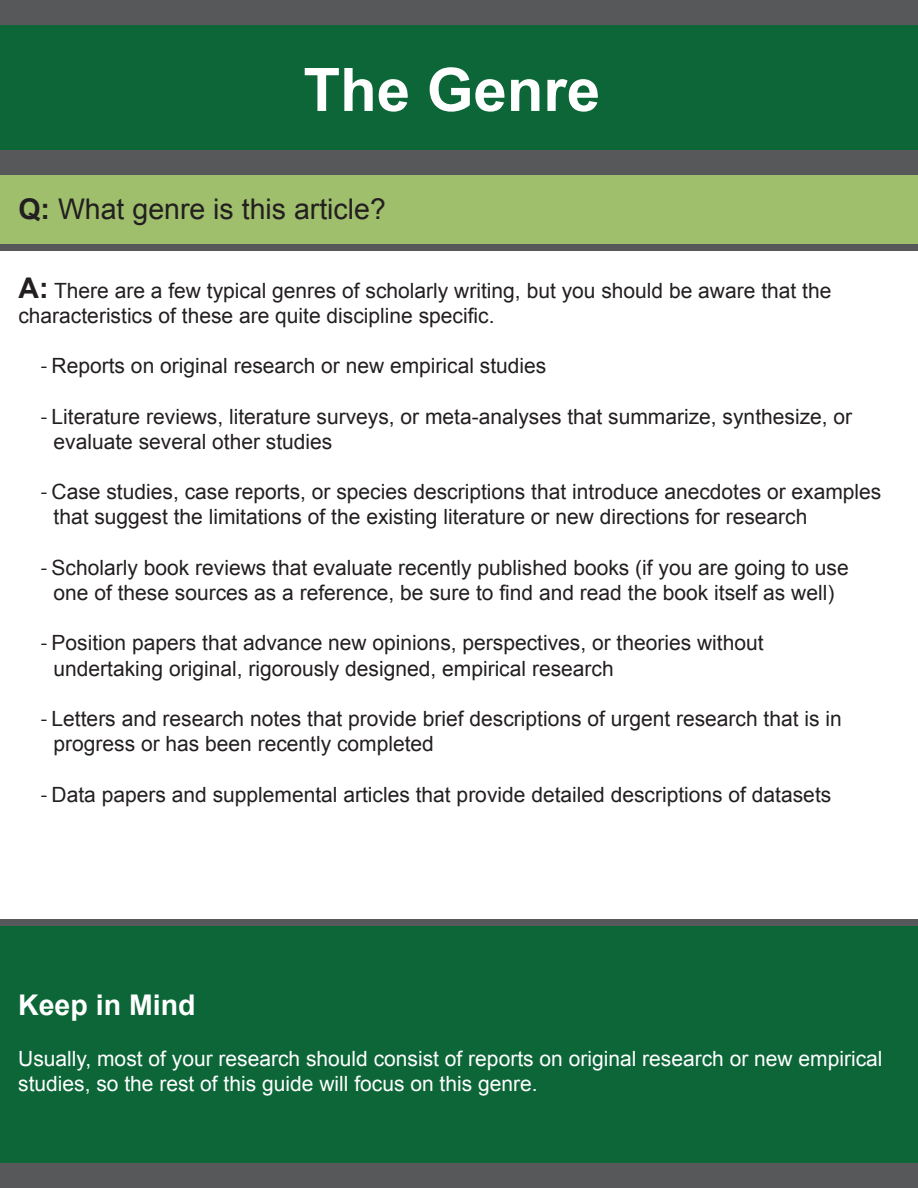
<style>
.page{position:relative;width:918px;height:1188px;background:#fff}
.page>*{position:absolute;margin:0;border:0;box-sizing:border-box;transform-origin:0 0}
.t1{font:700 60px "Arial";color:#fff}
.t2{font:28.5px "Arial";color:#231f20}
.t3{font:700 28.5px "Arial";color:#fff}
.t4{font:21px/25.2px "Arial";color:#231f20}
.t5{font:21px/25.2px "Arial";color:#fff}
.s1{font-weight:700}
.s2{font-weight:700;font-size:28.5px}
.s3{font-family:"Myriad Pro"}
</style>
<div class="page">
<div style="left:0;top:171px;width:918px;height:73px;background:#9fbf6c"></div>
<div style="left:0;top:18px;width:918px;height:133px;background:#0c6638"></div>
<div style="left:0;top:0;width:918px;height:25px;background:#57585a"></div>
<div style="left:0;top:150px;width:918px;height:24px;background:#57585a"></div>
<div style="left:0;top:244px;width:918px;height:6px;background:#57585a"></div>
<div style="left:0;top:922px;width:918px;height:255px;background:#0c6638"></div>
<div style="left:0;top:919px;width:918px;height:6px;background:#57585a"></div>
<div style="left:0;top:1163px;width:918px;height:25px;background:#57585a"></div>
<h1 class="t1" style="left:303px;top:50px;width:298px">The Genre</h1>
<h2 class="t2" style="left:18px;top:191px;width:369px"><span class="s1">Q:</span> What genre is this article?</h2>
<p class="t4" style="left:18px;top:278px;width:814px"><span class="s2">A:</span> There are a few typical genres of scholarly writing, but you should be aware that the characteristics of these are quite discipline specific.</p>
<p class="t4" style="left:41px;top:353px;width:507px"><span class="s3">-</span> Reports on original research or new empirical studies</p>
<p class="t4" style="left:54px;top:404px;width:800px;text-indent:-13px"><span class="s3">-</span> Literature reviews, literature surveys, or meta-analyses that summarize, synthesize, or evaluate several other studies</p>
<p class="t4" style="left:54px;top:479px;width:829px;text-indent:-13px"><span class="s3">-</span> Case studies, case reports, or species descriptions that introduce anecdotes or examples that suggest the limitations of the existing literature or new directions for research</p>
<p class="t4" style="left:41px;top:555px;width:810px;text-align:center"><span class="s3">-</span> Scholarly book reviews that evaluate recently published books (if you are going to use one of these sources as a reference, be sure to find and read the book itself as well)</p>
<p class="t4" style="left:54px;top:631px;width:712px;text-indent:-13px"><span class="s3">-</span> Position papers that advance new opinions, perspectives, or theories without undertaking original, rigorously designed, empirical research</p>
<p class="t4" style="left:54px;top:706px;width:790px;text-indent:-13px"><span class="s3">-</span> Letters and research notes that provide brief descriptions of urgent research that is in progress or has been recently completed</p>
<p class="t4" style="left:41px;top:782px;width:792px"><span class="s3">-</span> Data papers and supplemental articles that provide detailed descriptions of datasets</p>
<h2 class="t3" style="left:18px;top:986px;width:179px">Keep in Mind</h2>
<p class="t5" style="left:18px;top:1046px;width:866px">Usually, most of your research should consist of reports on original research or new empirical studies, so the rest of this guide will focus on this genre.</p>
</div>
